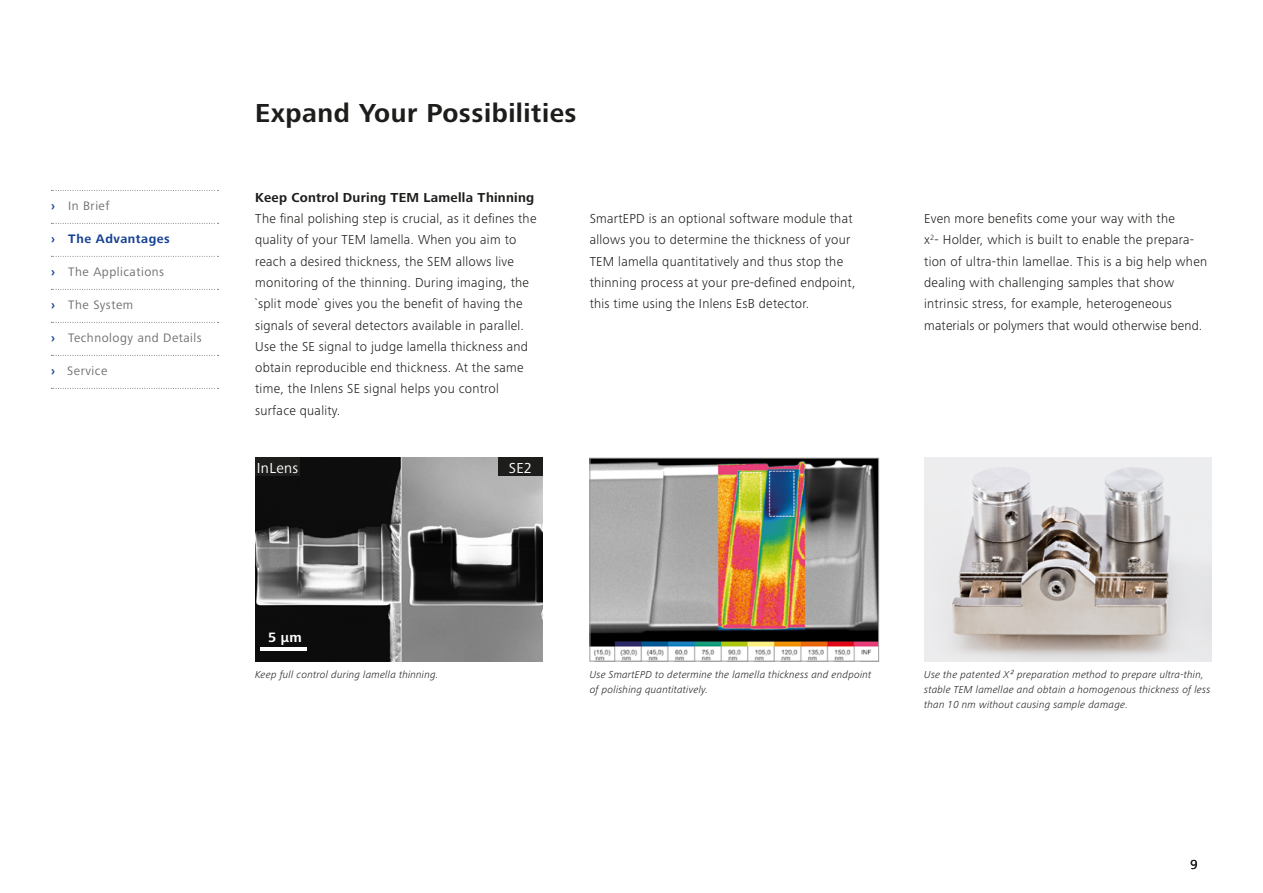
<style>
.page{position:relative;width:1263px;height:893px;background:#fff}
.page>*{position:absolute;margin:0;border:0;box-sizing:border-box;transform-origin:0 0}
.t1{font:700 27px "Zeiss Frutiger Next Pro";letter-spacing:.02em;color:#1d1d1b}
.t2{font:15px "Zeiss Frutiger Next Pro";letter-spacing:.02em;color:#fff}
.t3{font:700 14.1px "Zeiss Frutiger Next Pro";color:#fff}
.t4{font:300 13.5px/21.3px "Zeiss Frutiger Next Pro";letter-spacing:.02em;color:#1d1d1b}
.t5{font:700 13.5px "Zeiss Frutiger Next Pro";letter-spacing:.02em;color:#1d1d1b}
.t6{font:12.75px "Zeiss Frutiger Next Pro";letter-spacing:.04em;color:#706f6f}
.t7{font:700 12.75px "Zeiss Frutiger Next Pro";letter-spacing:.04em;color:#164194}
.t8{font:italic 300 10.5px/15px "Zeiss Frutiger Next Pro";letter-spacing:.02em;color:#1d1d1b}
.s1{font-weight:700;color:#164194}
</style>
<div class="page">
<img style="left:924px;top:457px;width:288px;height:204px">
<img style="left:592px;top:460px;width:285px;height:199px">
<div style="left:590px;top:458px;width:289px;height:203px;border:1px solid #9d9d9c"></div>
<img style="left:255px;top:457px;width:288px;height:204px">
<hr style="left:261px;top:647px;width:46px;height:4px;background:#fff">
<div style="left:255px;top:457px;width:45px;height:19px;background:#1d1d1b"></div>
<div style="left:498px;top:457px;width:45px;height:19px;background:#1d1d1b"></div>
<svg style="left:51px;top:190px;width:168px;height:1px"></svg>
<svg style="left:51px;top:223px;width:168px;height:1px"></svg>
<svg style="left:51px;top:256px;width:168px;height:1px"></svg>
<svg style="left:51px;top:289px;width:168px;height:1px"></svg>
<svg style="left:51px;top:322px;width:168px;height:1px"></svg>
<svg style="left:51px;top:355px;width:168px;height:1px"></svg>
<svg style="left:51px;top:388px;width:168px;height:1px"></svg>
<p class="t6" style="left:51px;top:199px;width:60px"><span class="s1">›</span> In Brief</p>
<p class="t7" style="left:51px;top:232px;width:120px">› The Advantages</p>
<p class="t6" style="left:51px;top:265px;width:115px"><span class="s1">›</span> The Applications</p>
<p class="t6" style="left:51px;top:298px;width:84px"><span class="s1">›</span> The System</p>
<p class="t6" style="left:51px;top:331px;width:152px"><span class="s1">›</span> Technology and Details</p>
<p class="t6" style="left:51px;top:364px;width:58px"><span class="s1">›</span> Service</p>
<h1 class="t1" style="left:255px;top:97px;width:323px">Expand Your Possibilities</h1>
<p class="t5" style="left:255px;top:189px;width:281px">Keep Control During TEM Lamella Thinning</p>
<p class="t4" style="left:255px;top:208px;width:283px">The final polishing step is crucial, as it defines the quality of your TEM lamella. When you aim to reach a desired thickness, the SEM allows live monitoring of the thinning. During imaging, the `split mode` gives you the benefit of having the signals of several detectors available in parallel.<br>Use the SE signal to judge lamella thickness and obtain reproducible end thickness. At the same time, the Inlens SE signal helps you control surface quality.</p>
<p class="t4" style="left:924px;top:208px;width:284px">Even more benefits come your way with the<br>x<sup>2</sup>- Holder, which is built to enable the prepara&shy;tion of ultra-thin lamellae. This is a big help when dealing with challenging samples that show intrinsic stress, for example, heterogeneous materials or polymers that would otherwise bend.</p>
<p class="t4" style="left:590px;top:208px;width:267px">SmartEPD is an optional software module that allows you to determine the thickness of your TEM lamella quantitatively and thus stop the thinning process at your pre-defined endpoint, this time using the Inlens EsB detector.</p>
<p class="t2" style="left:257px;top:459px;width:43px">InLens</p>
<p class="t2" style="left:509px;top:459px;width:25px">SE2</p>
<p class="t3" style="left:268px;top:629px;width:35px">5 µm</p>
<p class="t8" style="left:255px;top:667px;width:185px">Keep full control during lamella thinning.</p>
<p class="t8" style="left:590px;top:667px;width:283px">Use SmartEPD to determine the lamella thickness and endpoint of polishing quantitatively.</p>
<p class="t8" style="left:924px;top:667px;width:288px">Use the patented X² preparation method to prepare ultra-thin, stable TEM lamellae and obtain a homogenous thickness of less than 10 nm without causing sample damage.</p>
<p class="t4" style="left:1190px;top:853px;width:9px">9</p>
</div>
